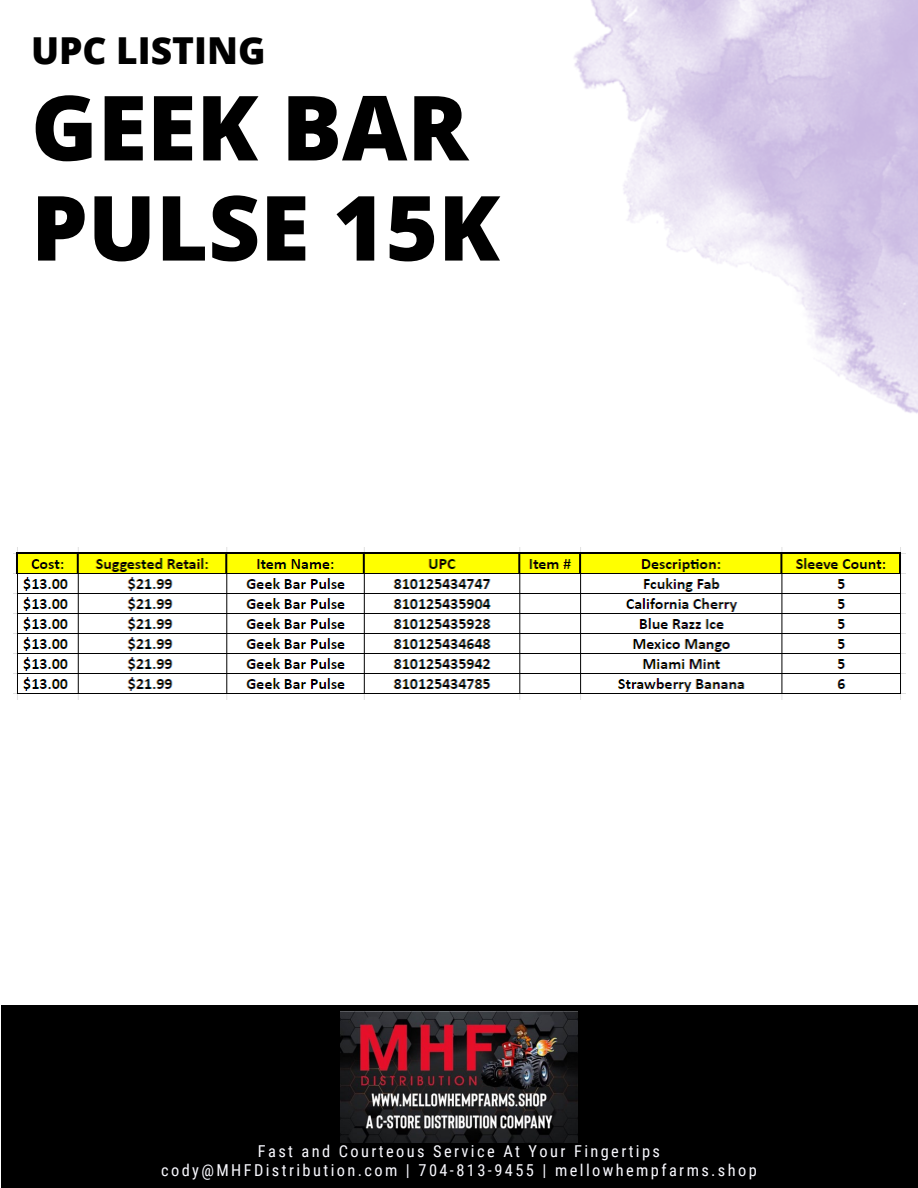
<style>
.page{position:relative;width:918px;height:1188px;background:#fff}
.page>*{position:absolute;margin:0;border:0;box-sizing:border-box;transform-origin:0 0}
.t1{font:800 90px/100.2px "Open Sans";color:#000}
.t2{font:800 37.2px "Open Sans";color:#000}
.t3{font:16.35px "Roboto Condensed";letter-spacing:.145em;color:#fafaff}
</style>
<div class="page">
<div style="left:1px;top:1005px;width:917px;height:183px;background:#000"></div>
<img style="left:574px;top:0;width:344px;height:414px">
<img style="left:340px;top:1012px;width:238px;height:130px">
<img style="left:13px;top:548px;width:892px;height:152px">
<p class="t2" style="left:31px;top:25px;width:236px">UPC LISTING</p>
<p class="t1" style="left:31px;top:75px;width:470px">GEEK BAR<br>PULSE 15K</p>
<h1 class="t3" style="left:258px;top:1142px;width:404px">Fast and Courteous Service At Your Fingertips</h1>
<p class="t3" style="left:161px;top:1161px;width:597px">cody@MHFDistribution.com | 704-813-9455 | mellowhempfarms.shop</p>
</div>
